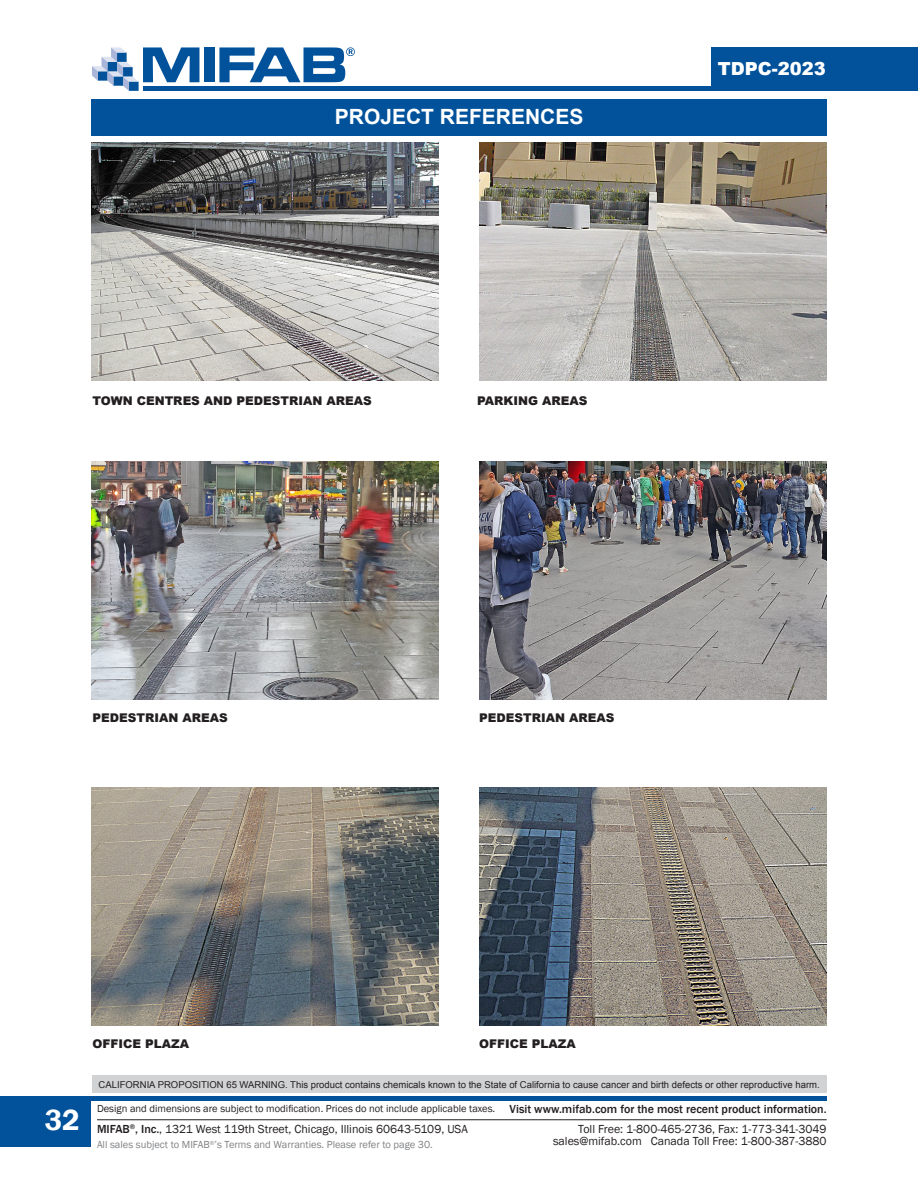
<style>
.page{position:relative;width:918px;height:1188px;background:#fff}
.page>*{position:absolute;margin:0;border:0;box-sizing:border-box;transform-origin:0 0}
.t1{font:600 30px "Franklin Gothic";color:#fff}
.TD-Heading{font:700 21px "Arial";color:#fff}
.t2{font:900 18px "Arial";color:#fff}
.t3{font:12px/12px "Franklin Gothic";color:#231f20;text-align:right}
.t4{font:900 12px "Arial";color:#231f20}
.t5{font:10.5px "Franklin Gothic";color:#231f20}
.t6{font:10.5px "Franklin Gothic";color:#808285}
.t7{font:9.45px "Arial";color:#231f20}
.s1{font-weight:500;font-size:12px}
.s2{font-weight:500}
</style>
<div class="page">
<div style="left:712px;top:47px;width:206px;height:44px;background:#01519b"></div>
<div style="left:143px;top:86px;width:684px;height:5px;background:#01519b"></div>
<svg style="left:92px;top:47px;width:107px;height:44px"></svg>
<div style="left:204px;top:47px;width:11px;height:35px;background:#01519b"></div>
<svg style="left:219px;top:47px;width:136px;height:35px"></svg>
<hr style="left:97px;top:1119px;width:730px;height:1px;background:#231f20">
<div style="left:0;top:1097px;width:91px;height:50px;background:#01519b"></div>
<hr style="left:0;top:1097px;width:827px;height:4px;background:#01519b">
<div style="left:92px;top:1076px;width:735px;height:17px;background:#d1d2d4"></div>
<div style="left:91px;top:100px;width:736px;height:36px;background:#01529b"></div>
<img style="left:92px;top:787px;width:347px;height:238px">
<img style="left:479px;top:787px;width:347px;height:238px">
<img style="left:92px;top:462px;width:347px;height:238px">
<img style="left:479px;top:462px;width:347px;height:238px">
<img style="left:92px;top:143px;width:347px;height:238px">
<img style="left:479px;top:143px;width:347px;height:238px">
<p class="TD-Heading" style="left:335px;top:103px;width:250px">PROJECT REFERENCES</p>
<p class="t4" style="left:93px;top:392px;width:281px">TOWN CENTRES AND PEDESTRIAN AREAS</p>
<p class="t4" style="left:477px;top:392px;width:112px">PARKING AREAS</p>
<h3 class="t2" style="left:718px;top:56px;width:110px">TDPC-2023</h3>
<p class="t4" style="left:93px;top:709px;width:137px">PEDESTRIAN AREAS</p>
<p class="t4" style="left:479px;top:709px;width:137px">PEDESTRIAN AREAS</p>
<h1 class="t1" style="left:45px;top:1101px;width:37px">32</h1>
<p class="t4" style="left:93px;top:1035px;width:98px">OFFICE PLAZA</p>
<p class="t4" style="left:479px;top:1035px;width:98px">OFFICE PLAZA</p>
<p class="t7" style="left:99px;top:1078px;width:723px">CALIFORNIA PROPOSITION 65 WARNING. This product contains chemicals known to the State of California to cause cancer and birth defects or other reproductive harm.</p>
<p class="t5" style="left:97px;top:1102px;width:731px">Design and dimensions are subject to modification. Prices do not include applicable taxes. <span class="s1">Visit www.mifab.com for the most recent product information.</span></p>
<p class="t6" style="left:97px;top:1138px;width:337px">All sales subject to MIFAB<sup>®</sup>’s Terms and Warranties. Please refer to page 30.</p>
<p class="t3" style="left:97px;top:1124px;width:372px"><span class="s2">MIFAB</span><sup>®</sup><span class="s2">, Inc.</span>, 1321 West 119th Street, Chicago, Illinois 60643-5109, USA</p>
<p class="t3" style="left:553px;top:1124px;width:275px">Toll Free: 1-800-465-2736, Fax: 1-773-341-3049 sales@mifab.com Canada Toll Free: 1-800-387-3880</p>
</div>
